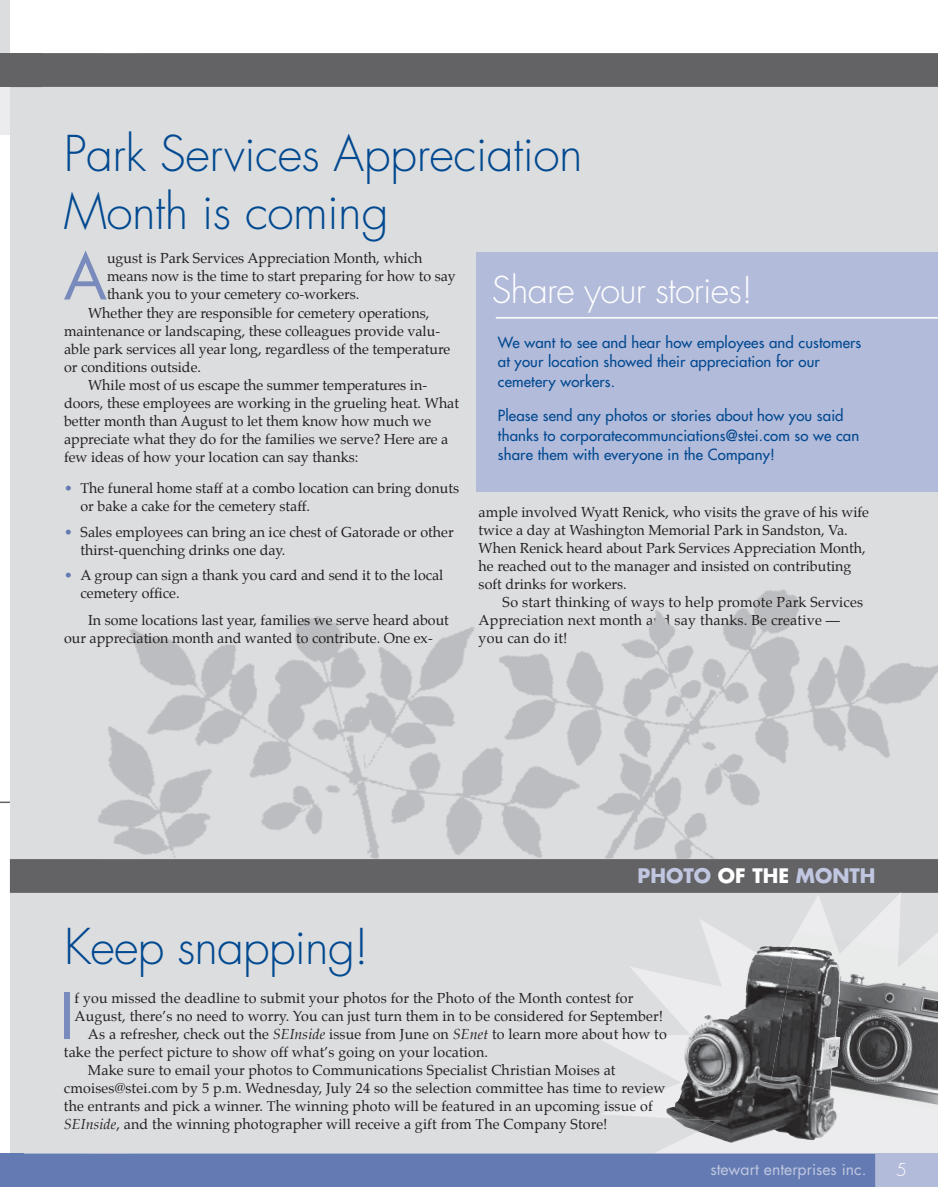
<style>
.page{position:relative;width:938px;height:1187px;background:#fff}
.page>*{position:absolute;margin:0;border:0;box-sizing:border-box;transform-origin:0 0}
.t1{font:61.95px "Futura";color:#788bbc}
.t2{font:300 48px/57.6px "Futura";letter-spacing:-.01em;color:#014990}
.t3{font:300 36px "Futura";letter-spacing:-.02em;color:#fff}
.t4{font:700 19.5px "Futura";color:#c1c7e1}
.t5{font:300 17.25px "Futura";color:#fff}
.t6{font:15.75px "Futura";color:#c1c7e1}
.t7{font:15px/19.5px "Futura";letter-spacing:.01em;color:#014990}
.t8{font:14.25px/18px "Palatino";color:#231f20}
.s1{color:#637bb2}
.s2{color:#fff}
.s3{font-style:italic}
</style>
<div class="page">
<div style="left:10px;top:53px;width:928px;height:1117px;background:#dcdddf"></div>
<div style="left:23px;top:53px;width:915px;height:34px;background:#636366"></div>
<div style="left:0;top:0;width:10px;height:83px;background:#dcdddf"></div>
<div style="left:0;top:87px;width:10px;height:47px;background:#ececee"></div>
<div style="left:0;top:53px;width:23px;height:34px;background:#636366"></div>
<div style="left:10px;top:859px;width:928px;height:33px;background:#636366"></div>
<svg style="left:595px;top:891px;width:343px;height:261px"></svg>
<img style="left:794px;top:931px;width:144px;height:178px">
<img style="left:673px;top:945px;width:115px;height:186px">
<img style="left:682px;top:946px;width:89px;height:138px">
<img style="left:771px;top:946px;width:69px;height:143px">
<img style="left:129px;top:616px;width:322px;height:242px">
<img style="left:451px;top:590px;width:487px;height:268px">
<img style="left:98px;top:716px;width:161px;height:142px">
<img style="left:361px;top:617px;width:136px;height:155px">
<svg style="left:0;top:801px;width:10px;height:2px"></svg>
<div style="left:476px;top:252px;width:462px;height:239px;background:#b3bbda"></div>
<hr style="left:496px;top:317px;width:442px;height:1px;background:#fff">
<img style="left:578px;top:746px;width:144px;height:113px">
<img style="left:602px;top:605px;width:106px;height:118px">
<svg style="left:0;top:1153px;width:938px;height:34px"></svg>
<h2 class="t2" style="left:64px;top:125px;width:520px">Park Services Appreciation<br>Month is coming</h2>
<h1 class="t1" style="left:64px;top:234px;width:45px">A</h1>
<p class="t8" style="left:107px;top:249px;width:317px">ugust is Park Services Appreciation Month, which</p>
<p class="t8" style="left:107px;top:267px;width:350px">means now is the time to start preparing for how to say</p>
<p class="t8" style="left:107px;top:285px;width:254px">thank you to your cemetery co-workers.</p>
<p class="t8" style="left:88px;top:303px;width:343px">Whether they are responsible for cemetery operations,</p>
<p class="t8" style="left:64px;top:321px;width:378px">maintenance or landscaping, these colleagues provide valu-</p>
<p class="t8" style="left:64px;top:339px;width:388px">able park services all year long, regardless of the temperature</p>
<p class="t8" style="left:64px;top:357px;width:138px">or conditions outside.</p>
<p class="t8" style="left:88px;top:375px;width:340px">While most of us escape the summer temperatures in-</p>
<p class="t8" style="left:64px;top:393px;width:396px">doors, these employees are working in the grueling heat. What</p>
<p class="t8" style="left:64px;top:411px;width:369px">better month than August to let them know how much we</p>
<p class="t8" style="left:64px;top:429px;width:386px">appreciate what they do for the families we serve? Here are a</p>
<p class="t8" style="left:64px;top:447px;width:296px">few ideas of how your location can say thanks:</p>
<p class="t8" style="left:81px;top:479px;width:380px;text-indent:-17px"><span class="s1">•</span> The funeral home staff at a combo location can bring donuts or bake a cake for the cemetery staff.</p>
<p class="t8" style="left:81px;top:522px;width:375px;text-indent:-17px"><span class="s1">•</span> Sales employees can bring an ice chest of Gatorade or other thirst-quenching drinks one day.</p>
<p class="t8" style="left:81px;top:566px;width:364px;text-indent:-17px"><span class="s1">•</span> A group can sign a thank you card and send it to the local cemetery office.</p>
<p class="t8" style="left:64px;top:611px;width:386px;text-indent:24px">In some locations last year, families we serve heard about our appreciation month and wanted to contribute. One ex-</p>
<h3 class="t3" style="left:492px;top:266px;width:262px">Share your stories!</h3>
<p class="t7" style="left:498px;top:332px;width:365px">We want to see and hear how employees and customers at your location showed their appreciation for our cemetery workers.</p>
<p class="t7" style="left:498px;top:406px;width:363px">Please send any photos or stories about how you said thanks to corporatecommunciations@stei.com so we can share them with everyone in the Company!</p>
<p class="t8" style="left:479px;top:503px;width:392px">ample involved Wyatt Renick, who visits the grave of his wife twice a day at Washington Memorial Park in Sandston, Va.<br>When Renick heard about Park Services Appreciation Month, he reached out to the manager and insisted on contributing soft drinks for workers.</p>
<p class="t8" style="left:479px;top:593px;width:386px;text-indent:24px">So start thinking of ways to help promote Park Services<br>Appreciation next month and say thanks. Be creative — you can do it!</p>
<h2 class="t2" style="left:64px;top:917px;width:307px">Keep snapping!</h2>
<h3 class="t4" style="left:637px;top:861px;width:239px">PHOTO <span class="s2">OF THE</span> MONTH</h3>
<h1 class="t1" style="left:59px;top:973px;width:16px">I</h1>
<p class="t8" style="left:74px;top:988px;width:560px">f you missed the deadline to submit your photos for the Photo of the Month contest for</p>
<p class="t8" style="left:74px;top:1006px;width:590px">August, there’s no need to worry. You can just turn them in to be considered for September!</p>
<p class="t8" style="left:88px;top:1024px;width:580px">As a refresher, check out the <span class="s3">SEInside</span> issue from June on <span class="s3">SEnet</span> to learn more about how to</p>
<p class="t8" style="left:64px;top:1042px;width:426px">take the perfect picture to show off what’s going on your location.</p>
<p class="t8" style="left:88px;top:1060px;width:529px">Make sure to email your photos to Communications Specialist Christian Moises at</p>
<p class="t8" style="left:64px;top:1078px;width:603px">cmoises@stei.com by 5 p.m. Wednesday, July 24 so the selection committee has time to review</p>
<p class="t8" style="left:64px;top:1096px;width:590px">the entrants and pick a winner. The winning photo will be featured in an upcoming issue of</p>
<p class="t8" style="left:64px;top:1114px;width:545px"><span class="s3">SEInside</span>, and the winning photographer will receive a gift from The Company Store!</p>
<p class="t6" style="left:710px;top:1157px;width:158px">stewart enterprises inc.</p>
<p class="t5" style="left:896px;top:1158px;width:12px">5</p>
</div>
